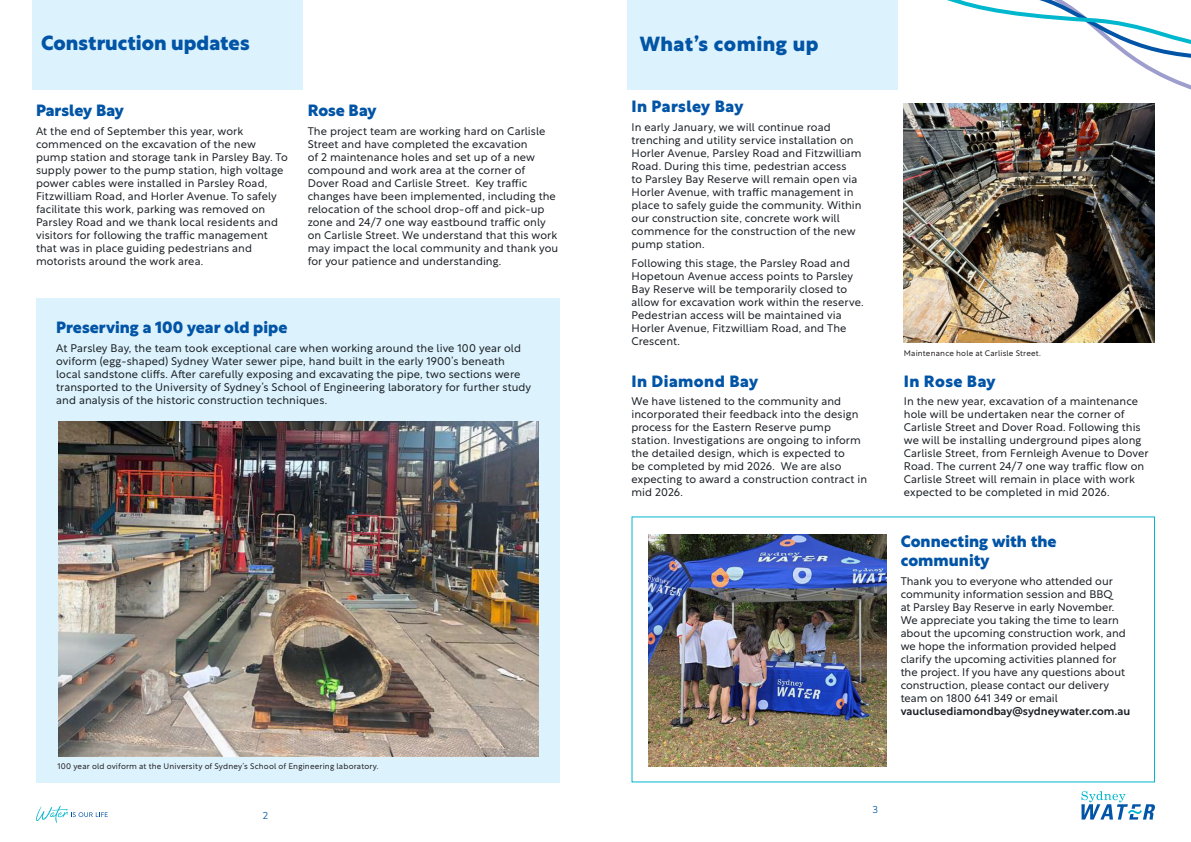
<style>
.page{position:relative;width:1191px;height:842px;background:#fff}
.page>*{position:absolute;margin:0;border:0;box-sizing:border-box;transform-origin:0 0}
.t1{font:800 20px "Rustica";letter-spacing:.005em;color:#0154a6}
.t2{font:800 20px "Rustica";letter-spacing:.025em;color:#0154a6}
.t3{font:800 16px/19.2px "Rustica";letter-spacing:.005em;color:#0154a6}
.t4{font:800 16px "Rustica";letter-spacing:.025em;color:#0154a6}
.t5{font:300 11px/13px "Rustica";letter-spacing:.005em;color:#1b2127}
.t6{font:300 10px "Rustica";color:#0154a6}
.t7{font:300 8px "Rustica";letter-spacing:.02em;color:#231f20}
.s1{font-weight:500}
</style>
<div class="page">
<div style="left:36px;top:298px;width:523px;height:484px;background:#dcf2fc"></div>
<div style="left:32px;top:0;width:271px;height:89px;background:#dcf2fc"></div>
<div style="left:627px;top:0;width:270px;height:89px;background:#dcf2fc"></div>
<img style="left:903px;top:104px;width:252px;height:239px">
<img style="left:931px;top:103px;width:224px;height:89px">
<img style="left:934px;top:0;width:257px;height:140px">
<svg style="left:36px;top:805px;width:72px;height:18px"></svg>
<svg style="left:1081px;top:791px;width:74px;height:28px"></svg>
<img style="left:58px;top:421px;width:481px;height:335px">
<img style="left:648px;top:534px;width:238px;height:232px">
<p class="t1" style="left:41px;top:26px;width:210px">Construction updates</p>
<p class="t2" style="left:639px;top:27px;width:180px">What’s coming up</p>
<p class="t3" style="left:36px;top:100px;width:89px">Parsley Bay</p>
<p class="t5" style="left:36px;top:123px;width:253px">At the end of September this year, work commenced on the excavation of the new pump station and storage tank in Parsley Bay. To supply power to the pump station, high voltage power cables were installed in Parsley Road, Fitzwilliam Road, and Horler Avenue. To safely facilitate this work, parking was removed on Parsley Road and we thank local residents and visitors for following the traffic management that was in place guiding pedestrians and motorists around the work area.</p>
<p class="t3" style="left:308px;top:100px;width:70px">Rose Bay</p>
<p class="t5" style="left:308px;top:123px;width:252px">The project team are working hard on Carlisle Street and have completed the excavation<br>of 2 maintenance holes and set up of a new compound and work area at the corner of Dover Road and Carlisle Street. Key traffic changes have been implemented, including the relocation of the school drop-off and pick-up zone and 24/7 one way eastbound traffic only on Carlisle Street. We understand that this work may impact the local community and thank you for your patience and understanding.</p>
<p class="t3" style="left:56px;top:316px;width:233px">Preserving a 100 year old pipe</p>
<p class="t5" style="left:56px;top:340px;width:476px">At Parsley Bay, the team took exceptional care when working around the live 100 year old oviform (egg-shaped) Sydney Water sewer pipe, hand built in the early 1900’s beneath local sandstone cliffs. After carefully exposing and excavating the pipe, two sections were transported to the University of Sydney’s School of Engineering laboratory for further study and analysis of the historic construction techniques.</p>
<p class="t4" style="left:631px;top:93px;width:113px">In Parsley Bay</p>
<p class="t5" style="left:631px;top:119px;width:232px">In early January, we will continue road trenching and utility service installation on Horler Avenue, Parsley Road and Fitzwilliam Road. During this time, pedestrian access<br>to Parsley Bay Reserve will remain open via Horler Avenue, with traffic management in place to safely guide the community. Within our construction site, concrete work will commence for the construction of the new pump station.</p>
<p class="t5" style="left:631px;top:255px;width:233px">Following this stage, the Parsley Road and Hopetoun Avenue access points to Parsley Bay Reserve will be temporarily closed to allow for excavation work within the reserve.<br>Pedestrian access will be maintained via Horler Avenue, Fitzwilliam Road, and The Crescent.</p>
<p class="t4" style="left:631px;top:367px;width:128px">In Diamond Bay</p>
<p class="t5" style="left:631px;top:394px;width:237px">We have listened to the community and incorporated their feedback into the design process for the Eastern Reserve pump station. Investigations are ongoing to inform the detailed design, which is expected to<br>be completed by mid 2026. We are also expecting to award a construction contract in mid 2026.</p>
<p class="t7" style="left:58px;top:759px;width:322px">100 year old oviform at the University of Sydney’s School of Engineering laboratory.</p>
<p class="t6" style="left:263px;top:807px;width:7px">2</p>
<p class="t6" style="left:872px;top:801px;width:7px">3</p>
<p class="t7" style="left:904px;top:346px;width:139px">Maintenance hole at Carlisle Street.</p>
<p class="t4" style="left:904px;top:367px;width:93px">In Rose Bay</p>
<p class="t5" style="left:904px;top:394px;width:246px">In the new year, excavation of a maintenance hole will be undertaken near the corner of Carlisle Street and Dover Road. Following this we will be installing underground pipes along Carlisle Street, from Fernleigh Avenue to Dover Road. The current 24/7 one way traffic flow on Carlisle Street will remain in place with work expected to be completed in mid 2026.</p>
<p class="t3" style="left:900px;top:530px;width:157px">Connecting with the community</p>
<p class="t5" style="left:900px;top:573px;width:231px">Thank you to everyone who attended our community information session and BBQ<br>at Parsley Bay Reserve in early November.<br>We appreciate you taking the time to learn about the upcoming construction work, and we hope the information provided helped clarify the upcoming activities planned for the project. If you have any questions about construction, please contact our delivery team on 1800 641 349 or email <span class="s1">vauclusediamondbay@sydneywater.com.au</span></p>
</div>
